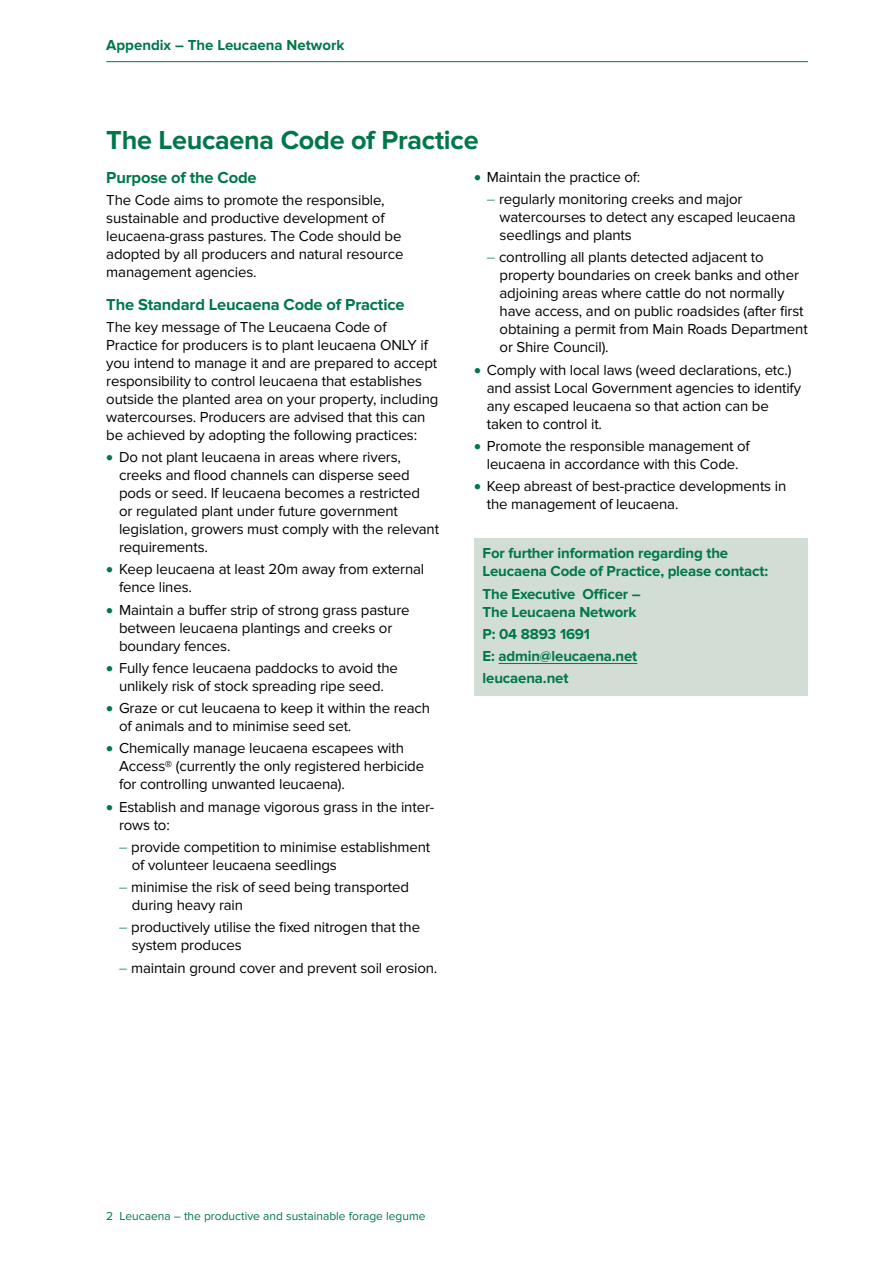
<style>
.page{position:relative;width:893px;height:1263px;background:#fff}
.page>*{position:absolute;margin:0;border:0;box-sizing:border-box;transform-origin:0 0}
.t1{font:700 27px "Proxima Nova";letter-spacing:-.01em;color:#00774a}
.t2{font:700 16.5px "Proxima Nova";letter-spacing:-.01em;color:#00774a}
.t3{font:15px/18px "Proxima Nova";letter-spacing:-.01em;color:#000}
.t4{font:700 15px/18px "Proxima Nova";letter-spacing:-.01em;color:#00774a}
.t5{font:12px "Proxima Nova";color:#00774a}
.s1{color:#00774a}
</style>
<div class="page">
<hr style="left:106px;top:61px;width:702px;height:1px;background:#00774a">
<div style="left:474px;top:538px;width:333px;height:157px;background:#d1ddd5"></div>
<hr style="left:498px;top:663px;width:139px;height:1px;background:#0563c1">
<p class="t4" style="left:106px;top:36px;width:240px">Appendix – The Leucaena Network</p>
<h1 class="t1" style="left:106px;top:124px;width:374px">The Leucaena Code of Practice</h1>
<p class="t2" style="left:106px;top:168px;width:152px">Purpose of the Code</p>
<p class="t3" style="left:106px;top:192px;width:299px">The Code aims to promote the responsible, sustainable and productive development of leucaena-grass pastures. The Code should be adopted by all producers and natural resource management agencies.</p>
<p class="t2" style="left:106px;top:295px;width:300px">The Standard Leucaena Code of Practice</p>
<p class="t3" style="left:106px;top:318px;width:334px">The key message of The Leucaena Code of Practice for producers is to plant leucaena ONLY if you intend to manage it and are prepared to accept responsibility to control leucaena that establishes outside the planted area on your property, including watercourses. Producers are advised that this can be achieved by adopting the following practices:</p>
<p class="t3" style="left:119px;top:448px;width:322px;text-indent:-13px"><span class="s1">•</span> Do not plant leucaena in areas where rivers, creeks and flood channels can disperse seed pods or seed. If leucaena becomes a restricted<br>or regulated plant under future government legislation, growers must comply with the relevant requirements.</p>
<p class="t3" style="left:119px;top:561px;width:307px;text-indent:-13px"><span class="s1">•</span> Keep leucaena at least 20m away from external fence lines.</p>
<p class="t3" style="left:119px;top:601px;width:292px;text-indent:-13px"><span class="s1">•</span> Maintain a buffer strip of strong grass pasture between leucaena plantings and creeks or boundary fences.</p>
<p class="t3" style="left:106px;top:659px;width:293px;text-align:center"><span class="s1">•</span> Fully fence leucaena paddocks to avoid the unlikely risk of stock spreading ripe seed.</p>
<p class="t3" style="left:119px;top:699px;width:313px;text-indent:-13px"><span class="s1">•</span> Graze or cut leucaena to keep it within the reach of animals and to minimise seed set.</p>
<p class="t3" style="left:119px;top:740px;width:307px;text-indent:-13px"><span class="s1">•</span> Chemically manage leucaena escapees with<br>Access® (currently the only registered herbicide for controlling unwanted leucaena).</p>
<p class="t3" style="left:119px;top:798px;width:317px;text-indent:-13px"><span class="s1">•</span> Establish and manage vigorous grass in the inter&shy;rows to:</p>
<p class="t3" style="left:132px;top:838px;width:300px;text-indent:-13px"><span class="s1">−</span> provide competition to minimise establishment of volunteer leucaena seedlings</p>
<p class="t3" style="left:132px;top:878px;width:279px;text-indent:-13px"><span class="s1">−</span> minimise the risk of seed being transported during heavy rain</p>
<p class="t3" style="left:132px;top:919px;width:290px;text-indent:-13px"><span class="s1">−</span> productively utilise the fixed nitrogen that the system produces</p>
<p class="t3" style="left:119px;top:959px;width:320px"><span class="s1">−</span> maintain ground cover and prevent soil erosion.</p>
<p class="t3" style="left:487px;top:166px;width:257px;line-height:22.2px;text-indent:-13px"><span class="s1">•</span> Maintain the practice of:<br><span class="s1">−</span> regularly monitoring creeks and major</p>
<p class="t3" style="left:500px;top:208px;width:298px">watercourses to detect any escaped leucaena seedlings and plants</p>
<p class="t3" style="left:500px;top:249px;width:310px;text-indent:-13px"><span class="s1">−</span> controlling all plants detected adjacent to property boundaries on creek banks and other adjoining areas where cattle do not normally have access, and on public roadsides (after first obtaining a permit from Main Roads Department or Shire Council).</p>
<p class="t3" style="left:487px;top:361px;width:316px;text-indent:-13px"><span class="s1">•</span> Comply with local laws (weed declarations, etc.) and assist Local Government agencies to identify any escaped leucaena so that action can be taken to control it.</p>
<p class="t3" style="left:474px;top:437px;width:277px;text-align:center"><span class="s1">•</span> Promote the responsible management of leucaena in accordance with this Code.</p>
<p class="t3" style="left:487px;top:477px;width:301px;text-indent:-13px"><span class="s1">•</span> Keep abreast of best-practice developments in the management of leucaena.</p>
<p class="t4" style="left:483px;top:545px;width:287px">For further information regarding the<br>Leucaena Code of Practice, please contact:</p>
<p class="t4" style="left:483px;top:585px;width:160px">The Executive Officer –<br>The Leucaena Network</p>
<p class="t4" style="left:483px;top:623px;width:156px;line-height:22.2px">P: 04 8893 1691<br>E: admin@leucaena.net leucaena.net</p>
<p class="t5" style="left:106px;top:1209px;width:321px">2 Leucaena – the productive and sustainable forage legume</p>
</div>
